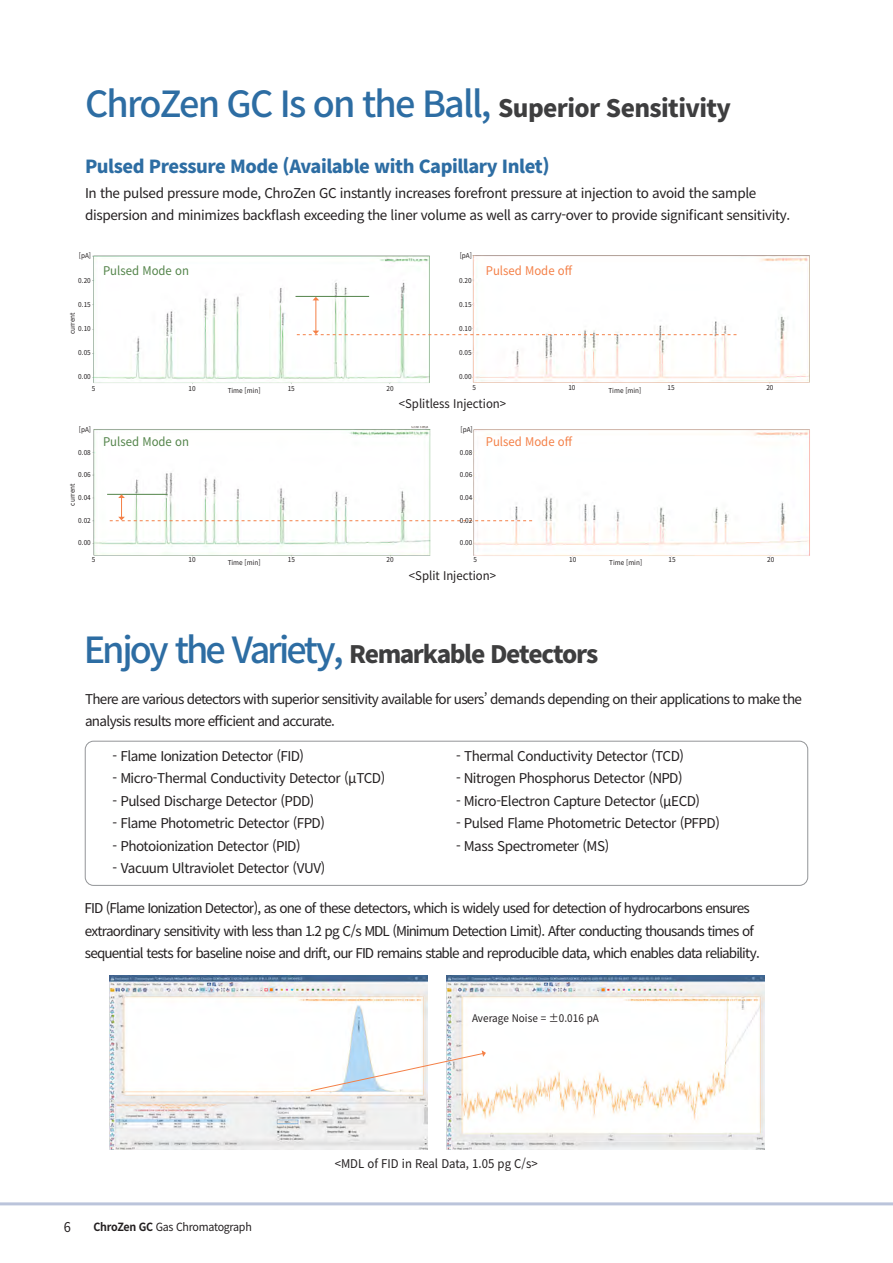
<style>
.page{position:relative;width:893px;height:1263px;background:#fff}
.page>*{position:absolute;margin:0;border:0;box-sizing:border-box;transform-origin:0 0}
.타이틀26{font:500 36px "Noto Sans CJ Kkr";letter-spacing:-.05em;color:#2d6da3}
.타이틀26-2{font:900 24px "Noto Sans CJ Kkr";letter-spacing:-.055em;color:#3e3e3f}
.t1{font:900 18px "Noto Sans CJ Kkr";letter-spacing:-.025em;color:#2d6da3}
.t2{font:13.5px/22.5px "Noto Sans CJ Kkr";letter-spacing:-.045em;color:#231f20}
.t3{font:13.5px/22.5px "Noto Sans CJ Kkr";letter-spacing:-.025em;color:#231f20}
.t4{font:13.5px "Noto Sans CJ Kkr";letter-spacing:-.045em;color:#231f20;scale:.95 1}
.t5{font:12px "Noto Sans CJ Kkr";color:#231f20;scale:.95 1}
.t6{font:12px "Noto Sans CJ Kkr";color:#f48047;scale:.95 1}
.t7{font:12px "Noto Sans CJ Kkr";color:#53844a;scale:.95 1}
.t8{font:11.25px "Noto Sans CJ Kkr";letter-spacing:-.025em;color:#231f20;scale:.95 1}
.t9{font:10.5px "Noto Sans CJ Kkr";color:#231f20;scale:.95 1}
.t10{font:6.75px "Noto Sans CJ Kkr";color:#231f20;scale:.95 1}
.s1{font-weight:900;font-size:24px;color:#3e3e3f}
.s2{font-weight:500;font-size:36px;color:#2d6da3}
.s3{font-weight:700}
</style>
<div class="page">
<hr style="left:0;top:1202px;width:893px;height:3px;background:#bbc4db">
<img style="left:92px;top:255px;width:339px;height:129px">
<img style="left:92px;top:426px;width:339px;height:131px">
<img style="left:465px;top:255px;width:345px;height:129px">
<img style="left:465px;top:429px;width:345px;height:128px">
<hr style="left:296px;top:296px;width:73px;height:1px;background:#53844a">
<hr style="left:107px;top:494px;width:61px;height:1px;background:#53844a">
<div style="left:85px;top:741px;width:723px;height:144px;border:1px solid #939598;border-radius:8px"></div>
<hr style="left:315px;top:299px;width:1px;height:32px;background:#f48047">
<svg style="left:313px;top:297px;width:6px;height:3px"></svg>
<svg style="left:297px;top:331px;width:439px;height:4px"></svg>
<svg style="left:110px;top:494px;width:422px;height:27px"></svg>
<img style="left:109px;top:976px;width:319px;height:173px">
<img style="left:446px;top:976px;width:318px;height:173px">
<svg style="left:310px;top:1050px;width:176px;height:42px"></svg>
<p class="타이틀26" style="left:85px;top:83px;width:648px">ChroZen GC Is on the Ball, <span class="s1">Superior Sensitivity</span></p>
<p class="t1" style="left:85px;top:156px;width:466px">Pulsed Pressure Mode (Available with Capillary Inlet)</p>
<p class="t3" style="left:85px;top:182px;width:707px">In the pulsed pressure mode, ChroZen GC instantly increases forefront pressure at injection to avoid the sample dispersion and minimizes backflash exceeding the liner volume as well as carry-over to provide significant sensitivity.</p>
<p class="t10" style="left:79px;top:251px;width:14px">[pA]</p>
<p class="t10" style="left:460px;top:251px;width:14px">[pA]</p>
<p class="t10" style="left:78px;top:277px;width:15px">0.20</p>
<p class="t10" style="left:78px;top:301px;width:15px">0.15</p>
<p class="t10" style="left:78px;top:325px;width:15px">0.10</p>
<p class="t10" style="left:78px;top:349px;width:15px">0.05</p>
<p class="t10" style="left:78px;top:373px;width:15px">0.00</p>
<p class="t10" style="left:69px;top:334px;width:25px;rotate:-90deg">current</p>
<p class="t7" style="left:103px;top:264px;width:92px">Pulsed Mode on</p>
<p class="t10" style="left:459px;top:277px;width:15px">0.20</p>
<p class="t10" style="left:459px;top:301px;width:15px">0.15</p>
<p class="t10" style="left:459px;top:325px;width:15px">0.10</p>
<p class="t10" style="left:459px;top:349px;width:15px">0.05</p>
<p class="t10" style="left:459px;top:373px;width:15px">0.00</p>
<p class="t6" style="left:486px;top:264px;width:93px">Pulsed Mode off</p>
<p class="t10" style="left:189px;top:385px;width:9px">10</p>
<p class="t10" style="left:288px;top:385px;width:9px">15</p>
<p class="t10" style="left:387px;top:385px;width:9px">20</p>
<p class="t10" style="left:568px;top:383px;width:9px">10</p>
<p class="t10" style="left:667px;top:383px;width:9px">15</p>
<p class="t10" style="left:766px;top:383px;width:9px">20</p>
<p class="t10" style="left:228px;top:387px;width:36px">Time [min]</p>
<p class="t10" style="left:608px;top:387px;width:36px">Time [min]</p>
<p class="t10" style="left:92px;top:385px;width:5px">5</p>
<p class="t10" style="left:473px;top:383px;width:5px">5</p>
<p class="t5" style="left:399px;top:397px;width:115px">&lt;Splitless Injection&gt;</p>
<p class="t10" style="left:79px;top:426px;width:14px">[pA]</p>
<p class="t10" style="left:460px;top:426px;width:14px">[pA]</p>
<p class="t10" style="left:78px;top:448px;width:15px">0.08</p>
<p class="t10" style="left:78px;top:471px;width:15px">0.06</p>
<p class="t10" style="left:78px;top:494px;width:15px">0.04</p>
<p class="t10" style="left:78px;top:516px;width:15px">0.02</p>
<p class="t10" style="left:78px;top:539px;width:15px">0.00</p>
<p class="t10" style="left:69px;top:505px;width:25px;rotate:-90deg">current</p>
<p class="t7" style="left:103px;top:435px;width:92px">Pulsed Mode on</p>
<p class="t10" style="left:460px;top:448px;width:15px">0.08</p>
<p class="t10" style="left:460px;top:471px;width:15px">0.06</p>
<p class="t10" style="left:460px;top:494px;width:15px">0.04</p>
<p class="t10" style="left:460px;top:516px;width:15px">0.02</p>
<p class="t10" style="left:460px;top:539px;width:15px">0.00</p>
<p class="t6" style="left:486px;top:435px;width:93px">Pulsed Mode off</p>
<p class="t10" style="left:92px;top:556px;width:5px">5</p>
<p class="t10" style="left:189px;top:556px;width:9px">10</p>
<p class="t10" style="left:288px;top:556px;width:9px">15</p>
<p class="t10" style="left:387px;top:556px;width:9px">20</p>
<p class="t10" style="left:473px;top:556px;width:5px">5</p>
<p class="t10" style="left:569px;top:556px;width:9px">10</p>
<p class="t10" style="left:668px;top:556px;width:9px">15</p>
<p class="t10" style="left:767px;top:556px;width:9px">20</p>
<p class="t10" style="left:228px;top:558px;width:36px">Time [min]</p>
<p class="t10" style="left:609px;top:558px;width:36px">Time [min]</p>
<p class="t5" style="left:409px;top:569px;width:93px">&lt;Split Injection&gt;</p>
<p class="타이틀26-2" style="left:84px;top:641px;width:516px"><span class="s2">Enjoy the Variety,</span> Remarkable Detectors</p>
<p class="t2" style="left:85px;top:688px;width:718px">There are various detectors with superior sensitivity available for users’ demands depending on their applications to make the analysis results more efficient and accurate.</p>
<p class="t2" style="left:112px;top:745px;width:193px">- Flame Ionization Detector (FID)</p>
<p class="t2" style="left:456px;top:745px;width:230px">- Thermal Conductivity Detector (TCD)</p>
<p class="t2" style="left:112px;top:767px;width:274px">- Micro-Thermal Conductivity Detector (μTCD)</p>
<p class="t2" style="left:456px;top:767px;width:228px">- Nitrogen Phosphorus Detector (NPD)</p>
<p class="t2" style="left:112px;top:790px;width:203px">- Pulsed Discharge Detector (PDD)</p>
<p class="t2" style="left:456px;top:790px;width:246px">- Micro-Electron Capture Detector (μECD)</p>
<p class="t2" style="left:113px;top:812px;width:214px">- Flame Photometric Detector (FPD)</p>
<p class="t2" style="left:456px;top:812px;width:265px">- Pulsed Flame Photometric Detector (PFPD)</p>
<p class="t2" style="left:113px;top:835px;width:190px">- Photoionization Detector (PID)</p>
<p class="t2" style="left:456px;top:835px;width:155px">- Mass Spectrometer (MS)</p>
<p class="t2" style="left:113px;top:857px;width:214px">- Vacuum Ultraviolet Detector (VUV)</p>
<p class="t2" style="left:85px;top:897px;width:677px">FID (Flame Ionization Detector), as one of these detectors, which is widely used for detection of hydrocarbons ensures extraordinary sensitivity with less than 1.2 pg C/s MDL (Minimum Detection Limit). After conducting thousands times of sequential tests for baseline noise and drift, our FID remains stable and reproducible data, which enables data reliability.</p>
<p class="t9" style="left:472px;top:1013px;width:135px">Average Noise = ±0.016 pA</p>
<p class="t4" style="left:64px;top:1220px;width:9px">6</p>
<p class="t8" style="left:94px;top:1221px;width:168px"><span class="s3">ChroZen GC</span> Gas Chromatograph</p>
<p class="t5" style="left:335px;top:1157px;width:215px">&lt;MDL of FID in Real Data, 1.05 pg C/s&gt;</p>
</div>
